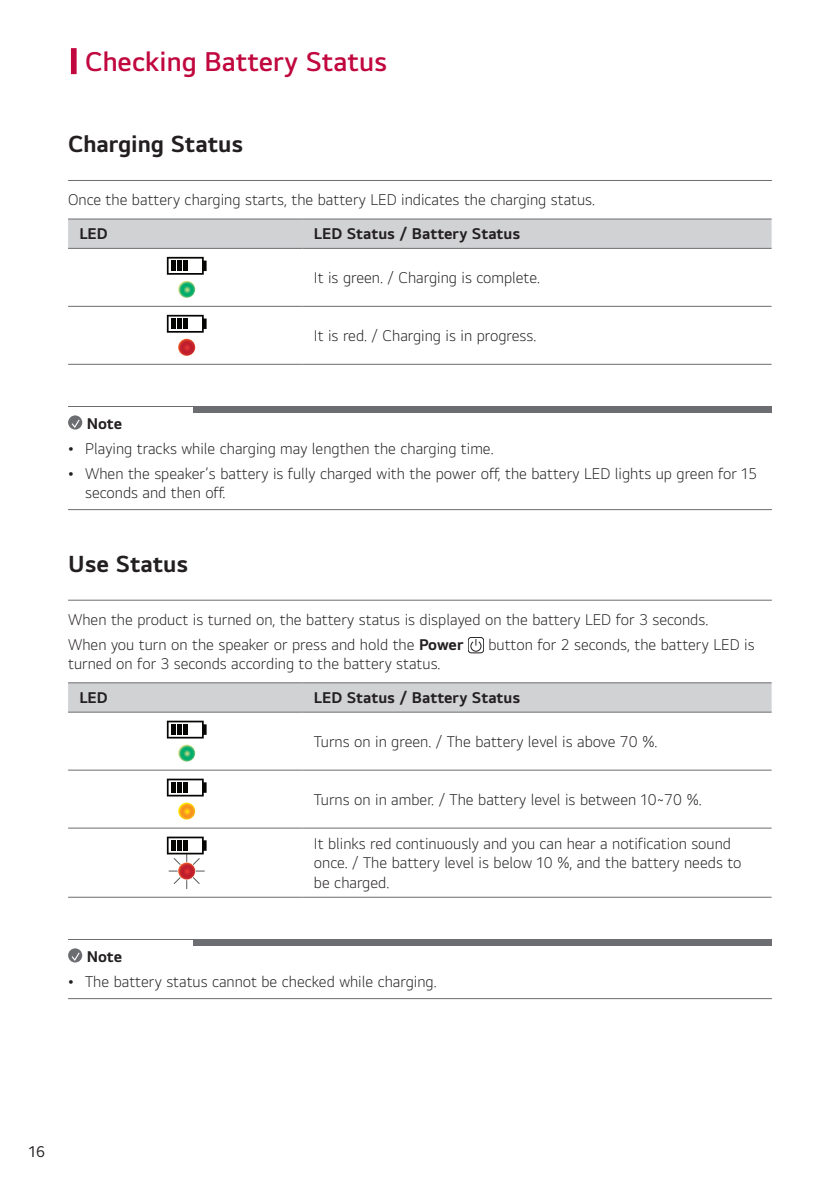
<style>
.page{position:relative;width:840px;height:1191px;background:#fff}
.page>*{position:absolute;margin:0;border:0;box-sizing:border-box;transform-origin:0 0}
.t1{font:600 28px "LG Smart UI";color:#c0073e}
.t2{font:700 24px "LG Smart UI";color:#231f20}
.t3{font:300 16px/19.2px "LG Smart UI";color:#231f20}
.t4{font:700 16px "LG Smart UI";color:#231f20}
.t5{font:16px "LG Smart UI";color:#231f20}
.s1{font-weight:700}
</style>
<div class="page">
<div style="left:71px;top:48px;width:6px;height:26px;background:#c0073e"></div>
<hr style="left:68px;top:180px;width:703px;height:1px;background:#6c6d70">
<hr style="left:68px;top:600px;width:703px;height:1px;background:#6c6d70">
<div style="left:68px;top:220px;width:703px;height:28px;background:#d1d2d4"></div>
<svg style="left:68px;top:256px;width:703px;height:108px"></svg>
<hr style="left:68px;top:219px;width:234px;height:1px;background:#6c6d70">
<hr style="left:302px;top:219px;width:469px;height:1px;background:#6c6d70">
<hr style="left:302px;top:248px;width:469px;height:1px;background:#6c6d70">
<hr style="left:302px;top:306px;width:469px;height:1px;background:#6c6d70">
<hr style="left:302px;top:364px;width:469px;height:1px;background:#6c6d70">
<hr style="left:68px;top:364px;width:234px;height:1px;background:#6c6d70">
<hr style="left:68px;top:248px;width:234px;height:1px;background:#6c6d70">
<hr style="left:68px;top:306px;width:234px;height:1px;background:#6c6d70">
<svg style="left:178px;top:281px;width:17px;height:17px"></svg>
<svg style="left:167px;top:257px;width:39px;height:18px"></svg>
<div style="left:171px;top:260px;width:5px;height:11px;background:#050504"></div>
<div style="left:177px;top:260px;width:5px;height:11px;background:#050504"></div>
<hr style="left:183px;top:260px;width:4px;height:11px;background:#050504">
<svg style="left:167px;top:315px;width:39px;height:18px"></svg>
<div style="left:171px;top:318px;width:5px;height:11px;background:#050504"></div>
<div style="left:177px;top:318px;width:5px;height:11px;background:#050504"></div>
<hr style="left:183px;top:318px;width:4px;height:11px;background:#050504">
<svg style="left:178px;top:339px;width:17px;height:17px"></svg>
<hr style="left:68px;top:509px;width:703px;height:1px;background:#6c6d70">
<div style="left:193px;top:406px;width:578px;height:6px;background:#6c6d70"></div>
<hr style="left:68px;top:406px;width:703px;height:1px;background:#6c6d70">
<svg style="left:68px;top:415px;width:14px;height:14px"></svg>
<svg style="left:70px;top:418px;width:11px;height:11px"></svg>
<div style="left:467px;top:637px;width:16px;height:16px;border:1px solid #231f20;border-radius:3px"></div>
<svg style="left:470px;top:639px;width:11px;height:13px"></svg>
<div style="left:68px;top:683px;width:703px;height:29px;background:#d1d2d4"></div>
<svg style="left:68px;top:720px;width:703px;height:177px"></svg>
<hr style="left:68px;top:682px;width:234px;height:1px;background:#6c6d70">
<hr style="left:302px;top:682px;width:469px;height:1px;background:#6c6d70">
<hr style="left:68px;top:712px;width:234px;height:1px;background:#6c6d70">
<hr style="left:302px;top:712px;width:469px;height:1px;background:#6c6d70">
<hr style="left:68px;top:770px;width:234px;height:1px;background:#6c6d70">
<hr style="left:302px;top:770px;width:469px;height:1px;background:#6c6d70">
<hr style="left:68px;top:827px;width:234px;height:1px;background:#6c6d70">
<hr style="left:302px;top:827px;width:469px;height:1px;background:#6c6d70">
<hr style="left:68px;top:897px;width:234px;height:1px;background:#6c6d70">
<hr style="left:302px;top:897px;width:469px;height:1px;background:#6c6d70">
<svg style="left:178px;top:744px;width:17px;height:17px"></svg>
<svg style="left:167px;top:720px;width:39px;height:18px"></svg>
<div style="left:171px;top:724px;width:5px;height:11px;background:#050504"></div>
<div style="left:177px;top:724px;width:5px;height:11px;background:#050504"></div>
<hr style="left:183px;top:724px;width:4px;height:11px;background:#050504">
<svg style="left:167px;top:778px;width:39px;height:18px"></svg>
<div style="left:171px;top:782px;width:5px;height:11px;background:#050504"></div>
<div style="left:177px;top:782px;width:5px;height:11px;background:#050504"></div>
<hr style="left:183px;top:782px;width:4px;height:11px;background:#050504">
<svg style="left:178px;top:802px;width:17px;height:17px"></svg>
<svg style="left:178px;top:862px;width:17px;height:17px"></svg>
<svg style="left:173px;top:877px;width:27px;height:11px"></svg>
<svg style="left:167px;top:836px;width:39px;height:35px"></svg>
<div style="left:171px;top:840px;width:5px;height:10px;background:#050504"></div>
<div style="left:177px;top:840px;width:5px;height:10px;background:#050504"></div>
<hr style="left:183px;top:840px;width:4px;height:10px;background:#050504">
<hr style="left:68px;top:998px;width:703px;height:1px;background:#6c6d70">
<div style="left:193px;top:939px;width:578px;height:6px;background:#6c6d70"></div>
<hr style="left:68px;top:939px;width:703px;height:1px;background:#6c6d70">
<svg style="left:68px;top:948px;width:14px;height:14px"></svg>
<svg style="left:70px;top:951px;width:11px;height:11px"></svg>
<h1 class="t1" style="left:85px;top:44px;width:303px">Checking Battery Status</h1>
<h2 class="t2" style="left:68px;top:129px;width:176px">Charging Status</h2>
<p class="t3" style="left:68px;top:190px;width:528px">Once the battery charging starts, the battery LED indicates the charging status.</p>
<p class="t4" style="left:79px;top:224px;width:30px">LED</p>
<p class="t4" style="left:314px;top:224px;width:208px">LED Status / Battery Status</p>
<p class="t3" style="left:314px;top:268px;width:228px">It is green. / Charging is complete.</p>
<p class="t3" style="left:314px;top:326px;width:224px">It is red. / Charging is in progress.</p>
<p class="t4" style="left:87px;top:413px;width:37px">Note</p>
<p class="t3" style="left:68px;top:439px;width:427px">• Playing tracks while charging may lengthen the charging time.</p>
<p class="t3" style="left:85px;top:464px;width:672px;text-indent:-17px">• When the speaker’s battery is fully charged with the power off, the battery LED lights up green for 15 seconds and then off.</p>
<h2 class="t2" style="left:68px;top:549px;width:122px">Use Status</h2>
<p class="t3" style="left:68px;top:607px;width:641px;line-height:24.8px">When the product is turned on, the battery status is displayed on the battery LED for 3 seconds.<br>When you turn on the speaker or press and hold the <span class="s1">Power</span></p>
<p class="t3" style="left:488px;top:634px;width:268px">button for 2 seconds, the battery LED is</p>
<p class="t3" style="left:68px;top:653px;width:374px">turned on for 3 seconds according to the battery status.</p>
<p class="t4" style="left:79px;top:688px;width:30px">LED</p>
<p class="t4" style="left:314px;top:688px;width:208px">LED Status / Battery Status</p>
<p class="t3" style="left:314px;top:731px;width:345px">Turns on in green. / The battery level is above 70 %.</p>
<p class="t3" style="left:314px;top:789px;width:389px">Turns on in amber. / The battery level is between 10~70 %.</p>
<p class="t3" style="left:314px;top:834px;width:429px">It blinks red continuously and you can hear a notification sound once. / The battery level is below 10 %, and the battery needs to be charged.</p>
<p class="t4" style="left:87px;top:946px;width:37px">Note</p>
<p class="t3" style="left:68px;top:971px;width:370px">• The battery status cannot be checked while charging.</p>
<p class="t5" style="left:29px;top:1141px;width:18px">16</p>
</div>
